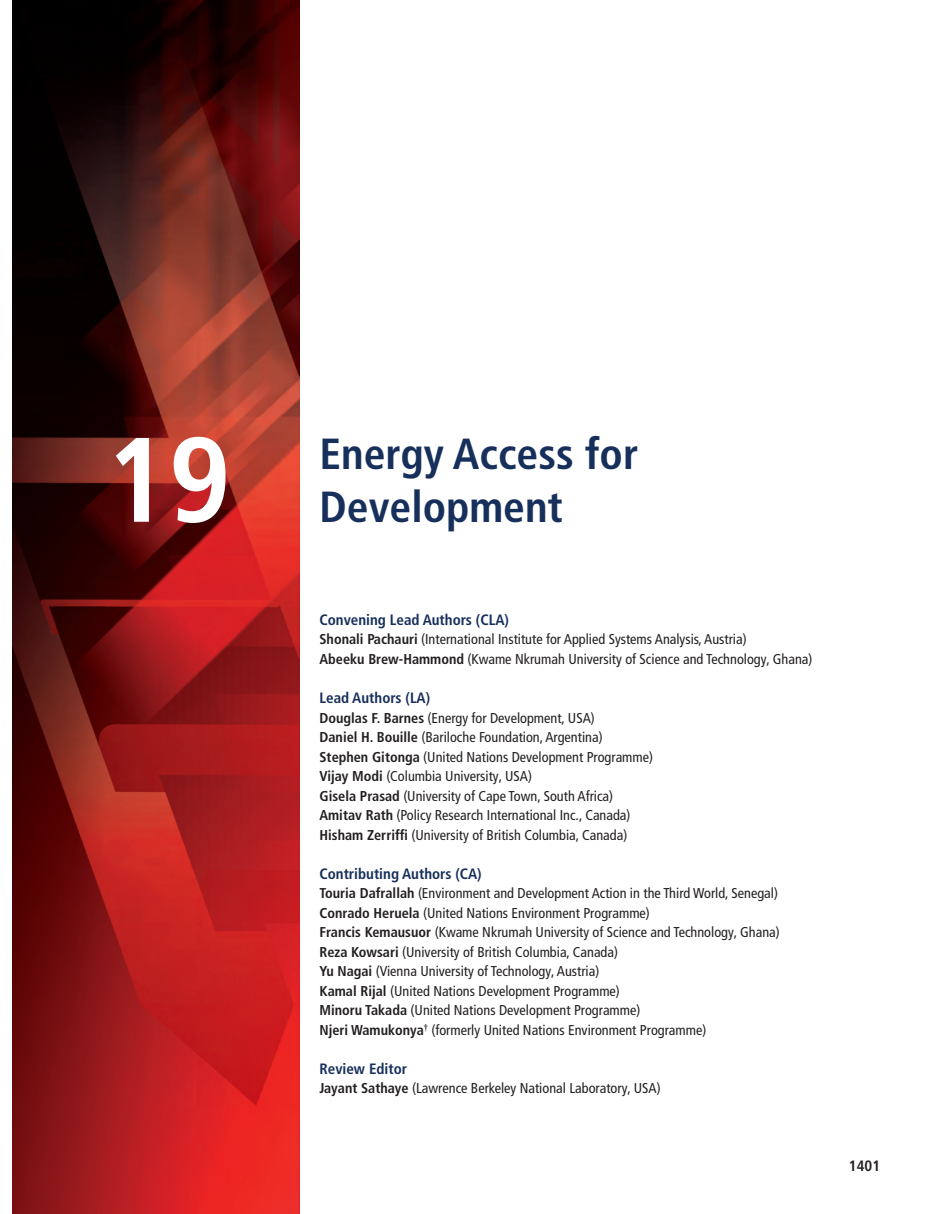
<style>
.page{position:relative;width:944px;height:1214px;background:#fff}
.page>*{position:absolute;margin:0;border:0;box-sizing:border-box;transform-origin:0 0}
.t1{font:700 condensed 120px "Frutiger LT Pro";color:#fff}
.t2{font:700 condensed 43.5px/52.5px "Frutiger LT Pro";color:#172f5b}
.t3{font:700 condensed 15px "Frutiger LT Pro";color:#172f5b}
.t4{font:700 condensed 15px "Frutiger LT Pro";color:#231f20}
.t5{font:condensed 14.25px/19.5px "Frutiger LT Pro";color:#231f20}
.s1{font-weight:700}
</style>
<div class="page">
<img style="left:13px;top:1px;width:286px;height:1213px">
<h1 class="t1" style="left:106px;top:432px;width:126px">19</h1>
<h2 class="t2" style="left:319px;top:431px;width:320px">Energy Access for<br>Development</h2>
<p class="t3" style="left:319px;top:613px;width:191px">Convening Lead Authors (CLA)</p>
<p class="t5" style="left:319px;top:631px;width:494px"><span class="s1">Shonali Pachauri</span> (International Institute for Applied Systems Analysis, Austria)<br><span class="s1">Abeeku Brew-Hammond</span> (Kwame Nkrumah University of Science and Technology, Ghana)</p>
<p class="t3" style="left:319px;top:691px;width:112px">Lead Authors (LA)</p>
<p class="t5" style="left:319px;top:709px;width:335px"><span class="s1">Douglas F. Barnes</span> (Energy for Development, USA)<br><span class="s1">Daniel H. Bouille</span> (Bariloche Foundation, Argentina)<br><span class="s1">Stephen Gitonga</span> (United Nations Development Programme)<br><span class="s1">Vijay Modi</span> (Columbia University, USA)<br><span class="s1">Gisela Prasad</span> (University of Cape Town, South Africa)<br><span class="s1">Amitav Rath</span> (Policy Research International Inc., Canada)<br><span class="s1">Hisham Zerriffi</span> (University of British Columbia, Canada)</p>
<p class="t3" style="left:319px;top:867px;width:164px">Contributing Authors (CA)</p>
<p class="t5" style="left:319px;top:884px;width:462px"><span class="s1">Touria Dafrallah</span> (Environment and Development Action in the Third World, Senegal)<br><span class="s1">Conrado Heruela</span> (United Nations Environment Programme)<br><span class="s1">Francis Kemausuor</span> (Kwame Nkrumah University of Science and Technology, Ghana)<br><span class="s1">Reza Kowsari</span> (University of British Columbia, Canada)<br><span class="s1">Yu Nagai</span> (Vienna University of Technology, Austria)<br><span class="s1">Kamal Rijal</span> (United Nations Development Programme)<br><span class="s1">Minoru Takada</span> (United Nations Development Programme)<br><span class="s1">Njeri Wamukonya</span><sup>†</sup> (formerly United Nations Environment Programme)</p>
<p class="t3" style="left:319px;top:1062px;width:89px">Review Editor</p>
<p class="t5" style="left:319px;top:1079px;width:343px"><span class="s1">Jayant Sathaye</span> (Lawrence Berkeley National Laboratory, USA)</p>
<p class="t4" style="left:849px;top:1160px;width:33px">1401</p>
</div>
